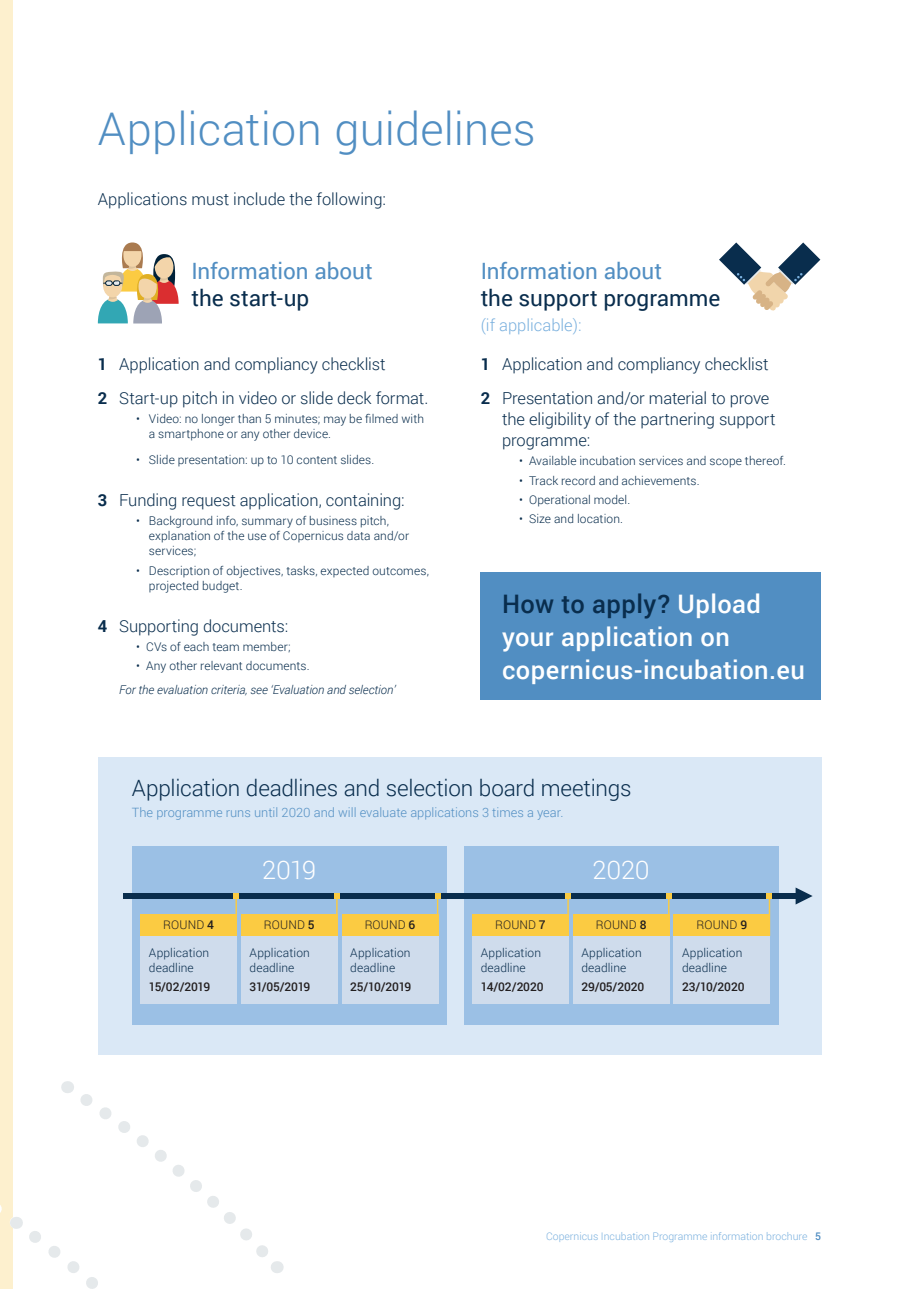
<style>
.page{position:relative;width:919px;height:1289px;background:#fff}
.page>*{position:absolute;margin:0;border:0;box-sizing:border-box;transform-origin:0 0}
.t1{font:300 45px "Roboto";letter-spacing:.005em;color:#518ec2}
.t2{font:500 25.5px/33px "Roboto";letter-spacing:.02em;color:#fff}
.t3{font:300 25.5px "Roboto";letter-spacing:-.015em;color:#fff}
.t4{font:300 22.5px "Roboto";letter-spacing:-.01em;color:#092d4d}
.t5{font:22.5px "Roboto";color:#518ec2}
.t6{font:22.5px "Roboto";color:#092d4d}
.t7{font:300 16.5px/33.8px "Roboto";letter-spacing:-.005em;color:#092d4d}
.t8{font:300 16.5px "Roboto";color:#7ab0de}
.t9{font:300 12.9px "Roboto";color:#518ec2}
.t10{font:300 12px/15px "Roboto";letter-spacing:.01em;color:#092d4d}
.t11{font:500 12px "Roboto";letter-spacing:-.015em;color:#231f20}
.t12{font:italic 300 12px "Roboto";color:#092d4d}
.t13{font:300 12px "Roboto";letter-spacing:.01em;color:#231f20}
.t14{font:300 10.5px "Roboto";color:#7ab0de}
.s1{font-weight:700}
.s2{color:#092d4d}
.s3{font-weight:500}
.s4{font-weight:500;color:#518ec2}
</style>
<div class="page">
<div style="left:0;top:0;width:13px;height:1288px;background:#fdf0ce"></div>
<div style="left:480px;top:572px;width:341px;height:127px;background:#518ec2"></div>
<svg style="left:98px;top:242px;width:81px;height:81px"></svg>
<svg style="left:719px;top:242px;width:101px;height:69px"></svg>
<div style="left:98px;top:757px;width:723px;height:297px;background:#dae8f6"></div>
<div style="left:132px;top:846px;width:314px;height:179px;background:#9bc0e5"></div>
<div style="left:463px;top:846px;width:315px;height:179px;background:#9bc0e5"></div>
<svg style="left:795px;top:887px;width:17px;height:17px"></svg>
<div style="left:123px;top:893px;width:681px;height:5px;background:#092d4d"></div>
<div style="left:140px;top:935px;width:97px;height:68px;background:#cfdcec"></div>
<div style="left:472px;top:935px;width:96px;height:68px;background:#cfdcec"></div>
<div style="left:241px;top:935px;width:96px;height:68px;background:#cfdcec"></div>
<div style="left:573px;top:935px;width:96px;height:68px;background:#cfdcec"></div>
<div style="left:342px;top:935px;width:96px;height:68px;background:#cfdcec"></div>
<div style="left:673px;top:935px;width:97px;height:68px;background:#cfdcec"></div>
<div style="left:140px;top:914px;width:97px;height:21px;background:#fbcb42"></div>
<div style="left:472px;top:914px;width:96px;height:21px;background:#fbcb42"></div>
<div style="left:241px;top:914px;width:96px;height:21px;background:#fbcb42"></div>
<div style="left:573px;top:914px;width:96px;height:21px;background:#fbcb42"></div>
<div style="left:342px;top:914px;width:96px;height:21px;background:#fbcb42"></div>
<div style="left:673px;top:914px;width:97px;height:21px;background:#fbcb42"></div>
<hr style="left:235px;top:896px;width:2px;height:39px;background:#fbcb42">
<svg style="left:233px;top:893px;width:6px;height:6px"></svg>
<hr style="left:567px;top:896px;width:1px;height:39px;background:#fbcb42">
<svg style="left:565px;top:893px;width:6px;height:6px"></svg>
<hr style="left:336px;top:896px;width:1px;height:39px;background:#fbcb42">
<svg style="left:334px;top:893px;width:6px;height:6px"></svg>
<hr style="left:668px;top:896px;width:1px;height:39px;background:#fbcb42">
<svg style="left:666px;top:893px;width:5px;height:6px"></svg>
<hr style="left:437px;top:896px;width:1px;height:39px;background:#fbcb42">
<svg style="left:434px;top:893px;width:6px;height:6px"></svg>
<hr style="left:768px;top:896px;width:2px;height:39px;background:#fbcb42">
<svg style="left:766px;top:893px;width:6px;height:6px"></svg>
<svg style="left:0;top:1081px;width:284px;height:208px"></svg>
<h1 class="t1" style="left:98px;top:98px;width:439px">Application guidelines</h1>
<h3 class="t7" style="left:98px;top:181px;width:290px">Applications must include the following:</h3>
<h3 class="t5" style="left:191px;top:255px;width:183px">Information about</h3>
<h3 class="t6" style="left:191px;top:282px;width:119px">the start-up</h3>
<h3 class="t7" style="left:98px;top:347px;width:332px"><span class="s1">1</span> Application and compliancy checklist<br><span class="s1">2</span> Start-up pitch in video or slide deck format.</h3>
<p class="t10" style="left:149px;top:411px;width:277px;text-indent:-13px">• Video: no longer than 5 minutes; may be filmed with a smartphone or any other device.</p>
<p class="t10" style="left:136px;top:451px;width:240px">• Slide presentation: up to 10 content slides.</p>
<h3 class="t7" style="left:98px;top:482px;width:308px"><span class="s1">3</span> Funding request application, containing:</h3>
<p class="t10" style="left:149px;top:513px;width:262px;text-indent:-13px">• Background info, summary of business pitch, explanation of the use of Copernicus data and/or services;</p>
<p class="t10" style="left:149px;top:562px;width:281px;text-indent:-13px">• Description of objectives, tasks, expected outcomes, projected budget.</p>
<h3 class="t7" style="left:98px;top:608px;width:192px"><span class="s1">4</span> Supporting documents:</h3>
<p class="t10" style="left:136px;top:639px;width:156px">• CVs of each team member;</p>
<p class="t10" style="left:136px;top:658px;width:175px">• Any other relevant documents.</p>
<p class="t12" style="left:119px;top:681px;width:278px">For the evaluation criteria, see ‘Evaluation and selection’</p>
<h3 class="t5" style="left:480px;top:255px;width:183px">Information about</h3>
<h3 class="t6" style="left:480px;top:282px;width:241px">the support programme</h3>
<h3 class="t8" style="left:480px;top:314px;width:102px">(if applicable):</h3>
<h3 class="t7" style="left:480px;top:347px;width:290px"><span class="s1">1</span> Application and compliancy checklist<br><span class="s1">2</span> Presentation and/or material to prove</h3>
<h3 class="t7" style="left:502px;top:408px;width:275px;line-height:21px">the eligibility of the partnering support programme:</h3>
<p class="t10" style="left:519px;top:453px;width:268px">• Available incubation services and scope thereof.</p>
<p class="t10" style="left:519px;top:472px;width:182px">• Track record and achievements.</p>
<p class="t10" style="left:519px;top:492px;width:113px">• Operational model.</p>
<p class="t10" style="left:519px;top:511px;width:105px">• Size and location.</p>
<h2 class="t2" style="left:502px;top:586px;width:304px"><span class="s2">How to apply?</span> Upload your application on copernicus-incubation.eu</h2>
<h3 class="t4" style="left:132px;top:772px;width:501px">Application deadlines and selection board meetings</h3>
<p class="t9" style="left:132px;top:804px;width:433px">The programme runs until 2020 and will evaluate applications 3 times a year.</p>
<h2 class="t3" style="left:262px;top:852px;width:55px">2019</h2>
<h2 class="t3" style="left:592px;top:852px;width:59px">2020</h2>
<p class="t13" style="left:163px;top:916px;width:52px">ROUND <span class="s3">4</span></p>
<p class="t13" style="left:264px;top:916px;width:52px">ROUND <span class="s3">5</span></p>
<p class="t13" style="left:364px;top:916px;width:52px">ROUND <span class="s3">6</span></p>
<p class="t13" style="left:495px;top:916px;width:52px">ROUND <span class="s3">7</span></p>
<p class="t13" style="left:595px;top:916px;width:52px">ROUND <span class="s3">8</span></p>
<p class="t13" style="left:696px;top:916px;width:52px">ROUND <span class="s3">9</span></p>
<p class="t10" style="left:149px;top:944px;width:62px">Application deadline</p>
<p class="t11" style="left:149px;top:978px;width:63px">15/02/2019</p>
<p class="t10" style="left:249px;top:944px;width:62px">Application deadline</p>
<p class="t11" style="left:249px;top:978px;width:62px">31/05/2019</p>
<p class="t10" style="left:350px;top:944px;width:62px">Application deadline</p>
<p class="t11" style="left:350px;top:978px;width:63px">25/10/2019</p>
<p class="t10" style="left:480px;top:944px;width:62px">Application deadline</p>
<p class="t11" style="left:480px;top:978px;width:64px">14/02/2020</p>
<p class="t10" style="left:581px;top:944px;width:62px">Application deadline</p>
<p class="t11" style="left:581px;top:978px;width:64px">29/05/2020</p>
<p class="t10" style="left:682px;top:944px;width:62px">Application deadline</p>
<p class="t11" style="left:682px;top:978px;width:64px">23/10/2020</p>
<p class="t14" style="left:546px;top:1229px;width:276px">Copernicus Incubation Programme information brochure <span class="s4">5</span></p>
</div>
